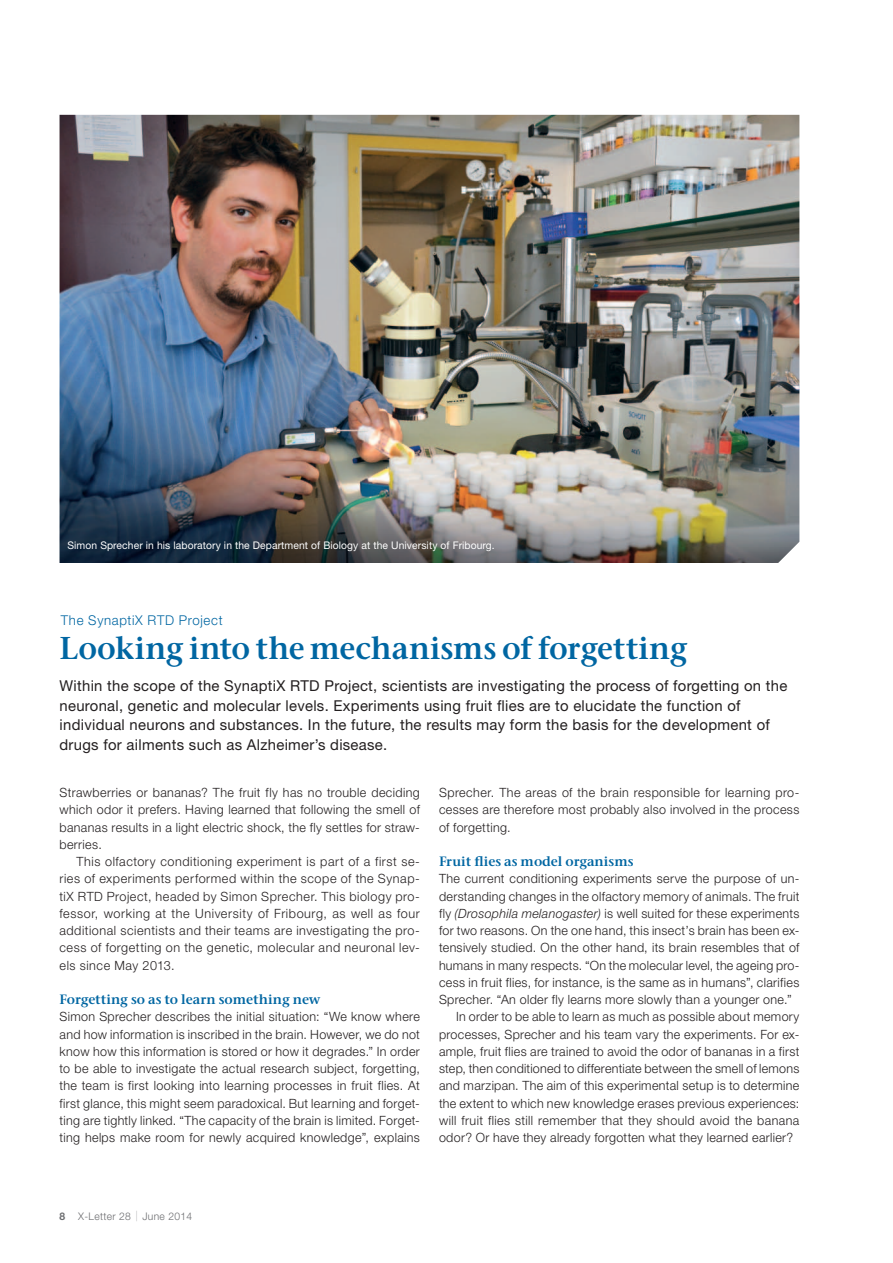
<style>
.page{position:relative;width:893px;height:1263px;background:#fff}
.page>*{position:absolute;margin:0;border:0;box-sizing:border-box;transform-origin:0 0}
.t1{font:600 31.5px "Stone Ser ITC Std";letter-spacing:-.005em;color:#0066a2}
.t2{font:15px/19.5px "Helvetica Neue LT Std";letter-spacing:.02em;color:#231f20}
.t3{font:600 13.5px "Stone Ser ITC Std";color:#0066a2}
.t4{font:300 13.5px "Helvetica Neue LT Std";letter-spacing:.05em;color:#0066a2}
.t5{font:300 12.75px/17.2px "Helvetica Neue LT Std";letter-spacing:.025em;color:#231f20;text-align:justify}
.t6{font:10.5px "Helvetica Neue LT Std";letter-spacing:.01em;color:#fff}
.t7{font:300 10.5px "Helvetica Neue LT Std";letter-spacing:.03em;color:#6c6d70}
.s1{font-style:italic}
.s2{font-weight:700}
.s3{color:#87898c}
</style>
<div class="page">
<img style="left:60px;top:115px;width:739px;height:448px">
<p class="t6" style="left:68px;top:539px;width:429px">Simon Sprecher in his laboratory in the Department of Biology at the University of Fribourg.</p>
<p class="t4" style="left:61px;top:612px;width:163px">The SynaptiX RTD Project</p>
<h1 class="t1" style="left:60px;top:628px;width:629px">Looking into the mechanisms of forgetting</h1>
<p class="t2" style="left:60px;top:676px;width:729px">Within the scope of the SynaptiX RTD Project, scientists are investigating the process of forgetting on the neuronal, genetic and molecular levels. Experiments using fruit flies are to elucidate the function of individual neurons and substances. In the future, the results may form the basis for the development of drugs for ailments such as Alzheimer’s disease.</p>
<p class="t5" style="left:60px;top:783px;width:362px">Strawberries or bananas? The fruit fly has no trouble deciding which odor it prefers. Having learned that following the smell of bananas results in a light electric shock, the fly settles for straw&shy;berries.</p>
<p class="t5" style="left:60px;top:852px;width:362px;text-indent:17px">This olfactory conditioning experiment is part of a first se&shy;ries of experiments performed within the scope of the Synap&shy;tiX RTD Project, headed by Simon Sprecher. This biology pro&shy;fessor, working at the University of Fribourg, as well as four additional scientists and their teams are investigating the pro&shy;cess of forgetting on the genetic, molecular and neuronal lev&shy;els since May 2013.</p>
<p class="t3" style="left:60px;top:991px;width:263px">Forgetting so as to learn something new</p>
<p class="t5" style="left:60px;top:1008px;width:362px">Simon Sprecher describes the initial situation: “We know where and how information is inscribed in the brain. However, we do not know how this information is stored or how it degrades.” In order to be able to investigate the actual research subject, forgetting, the team is first looking into learning processes in fruit flies. At first glance, this might seem paradoxical. But learning and forget&shy;ting are tightly linked. “The capacity of the brain is limited. Forget&shy;ting helps make room for newly acquired knowledge”, explains</p>
<p class="t5" style="left:439px;top:783px;width:362px">Sprecher. The areas of the brain responsible for learning pro&shy;cesses are therefore most probably also involved in the process of forgetting.</p>
<p class="t3" style="left:439px;top:853px;width:196px">Fruit flies as model organisms</p>
<p class="t5" style="left:439px;top:870px;width:362px">The current conditioning experiments serve the purpose of un-</p>
<p class="t5" style="left:439px;top:887px;width:362px">derstanding changes in the olfactory memory of animals. The fruit</p>
<p class="t5" style="left:439px;top:904px;width:362px">fly <span class="s1">(Drosophila melanogaster)</span> is well suited for these experiments</p>
<p class="t5" style="left:439px;top:921px;width:362px">for two reasons. On the one hand, this insect’s brain has been ex-</p>
<p class="t5" style="left:439px;top:939px;width:362px">tensively studied. On the other hand, its brain resembles that of</p>
<p class="t5" style="left:439px;top:956px;width:362px">humans in many respects. “On the molecular level, the ageing pro-</p>
<p class="t5" style="left:439px;top:973px;width:362px">cess in fruit flies, for instance, is the same as in humans”, clarifies</p>
<p class="t5" style="left:439px;top:990px;width:354px">Sprecher. “An older fly learns more slowly than a younger one.”</p>
<p class="t5" style="left:456px;top:1008px;width:345px">In order to be able to learn as much as possible about memory</p>
<p class="t5" style="left:439px;top:1025px;width:362px">processes, Sprecher and his team vary the experiments. For ex-</p>
<p class="t5" style="left:439px;top:1042px;width:362px">ample, fruit flies are trained to avoid the odor of bananas in a first</p>
<p class="t5" style="left:439px;top:1059px;width:362px">step, then conditioned to differentiate between the smell of lemons</p>
<p class="t5" style="left:439px;top:1077px;width:362px">and marzipan. The aim of this experimental setup is to determine</p>
<p class="t5" style="left:439px;top:1094px;width:362px">the extent to which new knowledge erases previous experiences:</p>
<p class="t5" style="left:439px;top:1111px;width:362px">will fruit flies still remember that they should avoid the banana</p>
<p class="t5" style="left:439px;top:1128px;width:356px">odor? Or have they already forgotten what they learned earlier?</p>
<p class="t7" style="left:60px;top:1209px;width:134px"><span class="s2">8</span> X-Letter 28 <span class="s3">|</span> June 2014</p>
</div>
